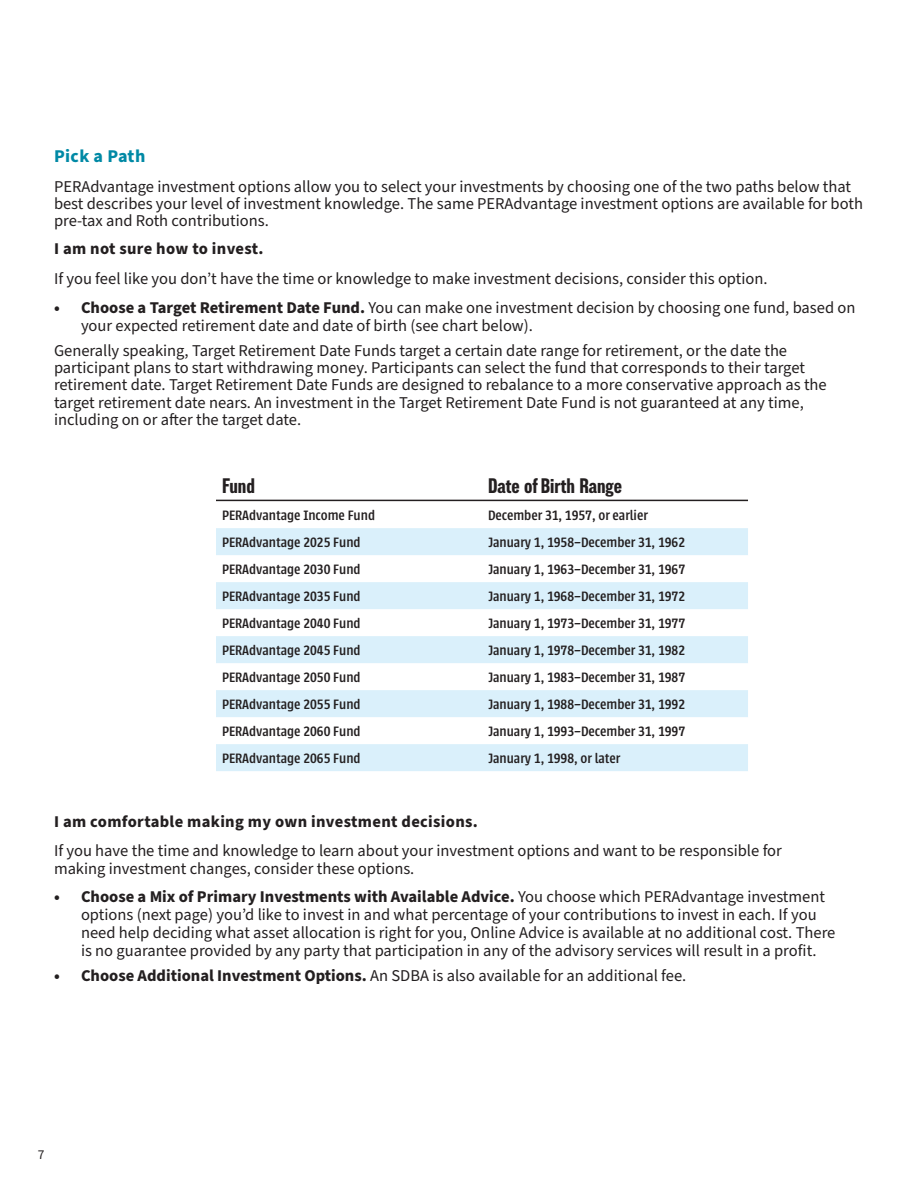
<style>
.page{position:relative;width:918px;height:1188px;background:#fff}
.page>*{position:absolute;margin:0;border:0;box-sizing:border-box;transform-origin:0 0}
.Table_Copy{font:700 condensed 21px "Lorimer No 2";color:#231f20}
.Minor_subhead{font:700 18px "Source Sans Pro";letter-spacing:.02em;color:#0089a5}
.Body_Copy{font:16.5px/17.2px "Source Sans Pro";color:#231f20}
.Bullets{font:16.5px/18px "Source Sans Pro";color:#231f20}
.Junior_subhead{font:700 16.5px "Source Sans Pro";letter-spacing:.02em;color:#231f20}
.Table_Copy-2{font:500 15px "Urbana";color:#231f20}
.t1{font:13.5px "Source Sans Pro";color:#231f20}
.s1{font-weight:700}
</style>
<div class="page">
<svg style="left:216px;top:528px;width:532px;height:243px;fill:#daf0fb"></svg>
<hr style="left:216px;top:500px;width:266px;height:1px;background:#231f20">
<hr style="left:482px;top:500px;width:266px;height:1px;background:#231f20">
<h3 class="Minor_subhead" style="left:54px;top:144px;width:93px">Pick a Path</h3>
<p class="Body_Copy" style="left:54px;top:178px;width:811px">PERAdvantage investment options allow you to select your investments by choosing one of the two paths below that best describes your level of investment knowledge. The same PERAdvantage investment options are available for both pre-tax and Roth contributions.</p>
<h3 class="Junior_subhead" style="left:54px;top:238px;width:211px">I am not sure how to invest.</h3>
<p class="Body_Copy" style="left:54px;top:270px;width:715px">If you feel like you don’t have the time or knowledge to make investment decisions, consider this option.</p>
<p class="Bullets" style="left:81px;top:299px;width:776px;text-indent:-27px"><span class="s1">• Choose a Target Retirement Date Fund.</span> You can make one investment decision by choosing one fund, based on your expected retirement date and date of birth (see chart below).</p>
<p class="Body_Copy" style="left:54px;top:342px;width:774px">Generally speaking, Target Retirement Date Funds target a certain date range for retirement, or the date the participant plans to start withdrawing money. Participants can select the fund that corresponds to their target retirement date. Target Retirement Date Funds are designed to rebalance to a more conservative approach as the target retirement date nears. An investment in the Target Retirement Date Fund is not guaranteed at any time, including on or after the target date.</p>
<p class="Table_Copy" style="left:222px;top:473px;width:34px">Fund</p>
<p class="Table_Copy" style="left:488px;top:473px;width:136px">Date of Birth Range</p>
<p class="Table_Copy-2" style="left:222px;top:507px;width:155px">PERAdvantage Income Fund</p>
<p class="Table_Copy-2" style="left:488px;top:507px;width:161px">December 31, 1957, or earlier</p>
<p class="Table_Copy-2" style="left:222px;top:534px;width:140px">PERAdvantage 2025 Fund</p>
<p class="Table_Copy-2" style="left:488px;top:534px;width:199px">January 1, 1958–December 31, 1962</p>
<p class="Table_Copy-2" style="left:222px;top:561px;width:140px">PERAdvantage 2030 Fund</p>
<p class="Table_Copy-2" style="left:488px;top:561px;width:199px">January 1, 1963–December 31, 1967</p>
<p class="Table_Copy-2" style="left:222px;top:588px;width:140px">PERAdvantage 2035 Fund</p>
<p class="Table_Copy-2" style="left:488px;top:588px;width:199px">January 1, 1968–December 31, 1972</p>
<p class="Table_Copy-2" style="left:222px;top:615px;width:140px">PERAdvantage 2040 Fund</p>
<p class="Table_Copy-2" style="left:488px;top:615px;width:199px">January 1, 1973–December 31, 1977</p>
<p class="Table_Copy-2" style="left:222px;top:642px;width:140px">PERAdvantage 2045 Fund</p>
<p class="Table_Copy-2" style="left:488px;top:642px;width:199px">January 1, 1978–December 31, 1982</p>
<p class="Table_Copy-2" style="left:222px;top:669px;width:140px">PERAdvantage 2050 Fund</p>
<p class="Table_Copy-2" style="left:488px;top:669px;width:199px">January 1, 1983–December 31, 1987</p>
<p class="Table_Copy-2" style="left:222px;top:696px;width:140px">PERAdvantage 2055 Fund</p>
<p class="Table_Copy-2" style="left:488px;top:696px;width:199px">January 1, 1988–December 31, 1992</p>
<p class="Table_Copy-2" style="left:222px;top:723px;width:140px">PERAdvantage 2060 Fund</p>
<p class="Table_Copy-2" style="left:488px;top:723px;width:199px">January 1, 1993–December 31, 1997</p>
<p class="Table_Copy-2" style="left:222px;top:750px;width:140px">PERAdvantage 2065 Fund</p>
<p class="Table_Copy-2" style="left:488px;top:750px;width:134px">January 1, 1998, or later</p>
<h3 class="Junior_subhead" style="left:54px;top:810px;width:426px">I am comfortable making my own investment decisions.</h3>
<p class="Body_Copy" style="left:54px;top:843px;width:730px">If you have the time and knowledge to learn about your investment options and want to be responsible for making investment changes, consider these options.</p>
<p class="Bullets" style="left:81px;top:888px;width:756px;text-indent:-27px"><span class="s1">• Choose a Mix of Primary Investments with Available Advice.</span> You choose which PERAdvantage investment options (next page) you’d like to invest in and what percentage of your contributions to invest in each. If you need help deciding what asset allocation is right for you, Online Advice is available at no additional cost. There is no guarantee provided by any party that participation in any of the advisory services will result in a profit.</p>
<p class="Bullets" style="left:54px;top:967px;width:634px"><span class="s1">• Choose Additional Investment Options.</span> An SDBA is also available for an additional fee.</p>
<p class="t1" style="left:38px;top:1146px;width:8px">7</p>
</div>
